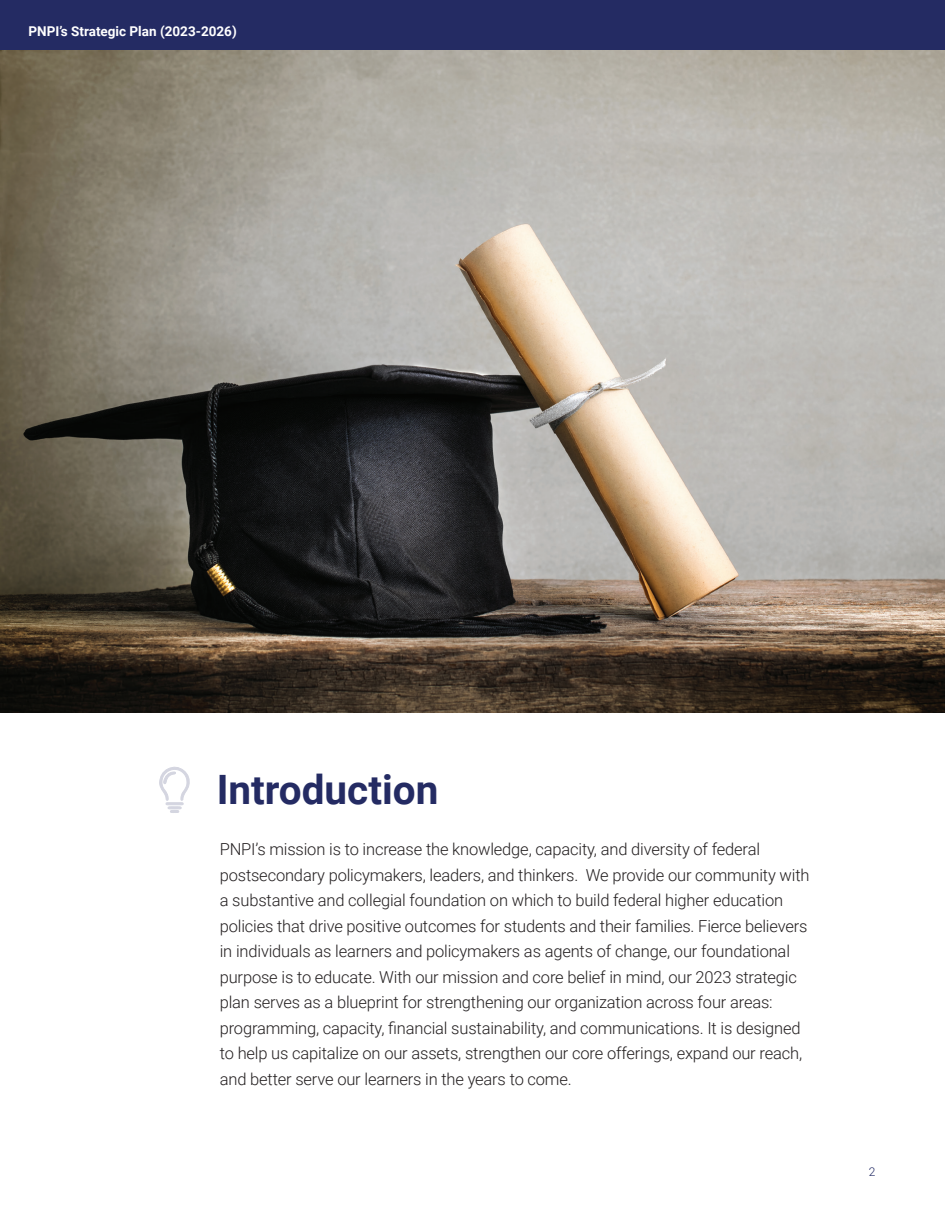
<style>
.page{position:relative;width:945px;height:1215px;background:#fff}
.page>*{position:absolute;margin:0;border:0;box-sizing:border-box;transform-origin:0 0}
.t1{font:700 40.5px "Roboto";color:#242b63}
.t2{font:300 16.5px/25.5px "Roboto";letter-spacing:-.01em;color:#231f20}
.t3{font:700 13.5px "Roboto";color:#fff}
.t4{font:300 12px "Roboto";color:#222a64}
</style>
<div class="page">
<div style="left:0;top:0;width:945px;height:50px;background:#242b63"></div>
<svg style="left:159px;top:766px;width:31px;height:47px"></svg>
<img style="left:0;top:50px;width:945px;height:662px">
<p class="t3" style="left:28px;top:22px;width:210px">PNPI’s Strategic Plan (2023-2026)</p>
<h1 class="t1" style="left:217px;top:761px;width:223px">Introduction</h1>
<p class="t2" style="left:220px;top:836px;width:591px">PNPI’s mission is to increase the knowledge, capacity, and diversity of federal postsecondary policymakers, leaders, and thinkers. We provide our community with a substantive and collegial foundation on which to build federal higher education policies that drive positive outcomes for students and their families. Fierce believers in individuals as learners and policymakers as agents of change, our foundational purpose is to educate. With our mission and core belief in mind, our 2023 strategic plan serves as a blueprint for strengthening our organization across four areas: programming, capacity, financial sustainability, and communications. It is designed to help us capitalize on our assets, strengthen our core offerings, expand our reach, and better serve our learners in the years to come.</p>
<p class="t4" style="left:869px;top:1163px;width:8px">2</p>
</div>
